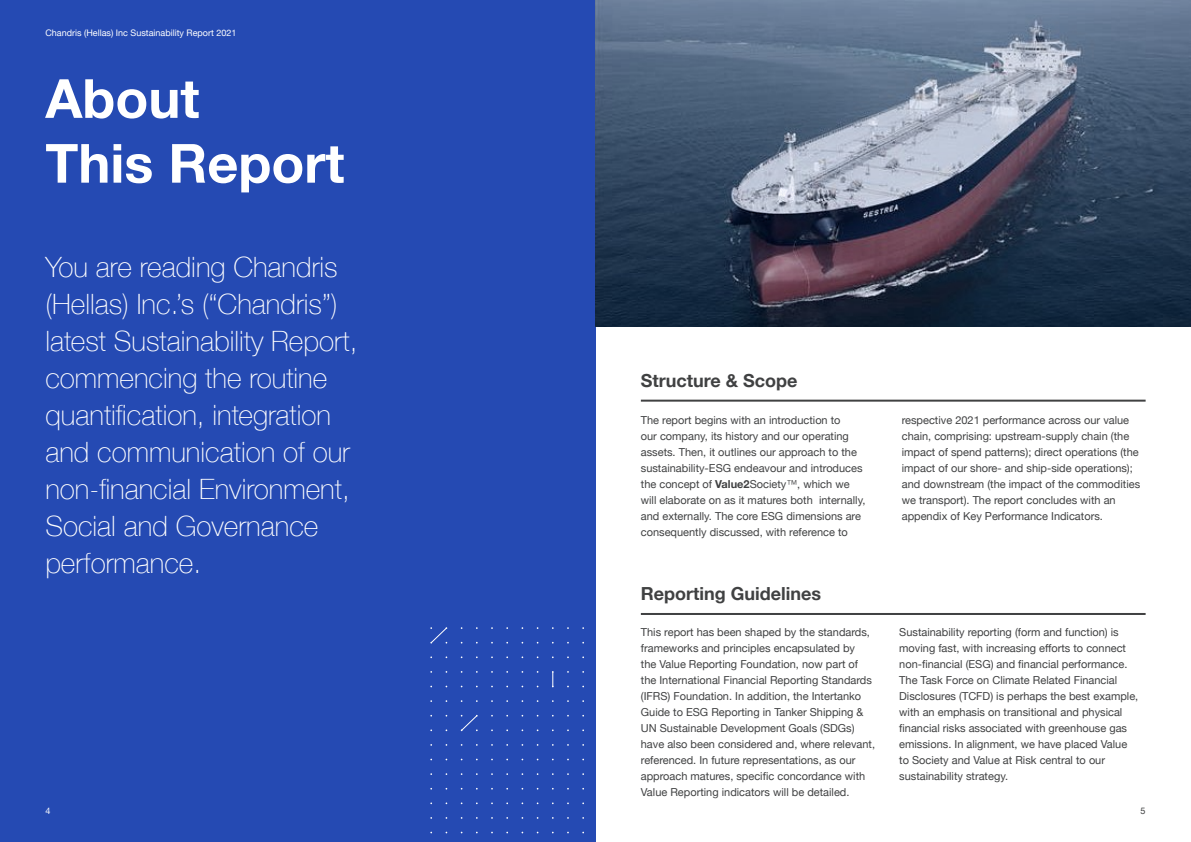
<style>
.page{position:relative;width:1191px;height:842px;background:#fff}
.page>*{position:absolute;margin:0;border:0;box-sizing:border-box;transform-origin:0 0}
.t1{font:700 54px/64.8px "Helvetica Neue";color:#fff}
.t2{font:100 28px/37px "Helvetica Neue";color:#fff}
.t3{font:700 18px "Helvetica Neue";color:#404142}
.t4{font:11px/16px "Helvetica Neue";color:#404142}
.t5{font:9px "Helvetica Neue";color:#fff}
.t6{font:9px "Helvetica Neue";color:#404142}
.s1{font-weight:700}
.s2{font-weight:300}
</style>
<div class="page">
<div style="left:0;top:0;width:595px;height:842px;background:#254ab3"></div>
<svg style="left:430px;top:627px;width:138px;height:104px"></svg>
<hr style="left:641px;top:613px;width:504px;height:2px;background:#404142">
<hr style="left:641px;top:400px;width:504px;height:2px;background:#404142">
<svg style="left:595px;top:0;width:596px;height:327px;background:#4d5b71"></svg>
<p class="t5" style="left:45px;top:26px;width:193px">Chandris (Hellas) Inc Sustainability Report 2021</p>
<h1 class="t1" style="left:45px;top:68px;width:300px">About<br>This Report</h1>
<h2 class="t2" style="left:45px;top:248px;width:314px">You are reading Chandris (Hellas) Inc.’s (“Chandris”) latest Sustainability Report, commencing the routine quantification, integration and communication of our non-financial Environment,<br>Social and Governance performance.</h2>
<p class="t5" style="left:45px;top:804px;width:7px">4</p>
<h3 class="t3" style="left:641px;top:367px;width:158px">Structure &amp; Scope</h3>
<p class="t4" style="left:641px;top:412px;width:226px">The report begins with an introduction to<br>our company, its history and our operating assets. Then, it outlines our approach to the sustainability-ESG endeavour and introduces the concept of <span class="s1">Value2</span>Society<span class="s2">™</span>, which we will elaborate on as it matures both internally, and externally. The core ESG dimensions are consequently discussed, with reference to</p>
<p class="t4" style="left:901px;top:412px;width:240px">respective 2021 performance across our value chain, comprising: upstream-supply chain (the impact of spend patterns); direct operations (the impact of our shore- and ship-side operations); and downstream (the impact of the commodities we transport). The report concludes with an appendix of Key Performance Indicators.</p>
<h3 class="t3" style="left:641px;top:580px;width:182px">Reporting Guidelines</h3>
<p class="t4" style="left:641px;top:625px;width:236px">This report has been shaped by the standards, frameworks and principles encapsulated by<br>the Value Reporting Foundation, now part of the International Financial Reporting Standards (IFRS) Foundation. In addition, the Intertanko Guide to ESG Reporting in Tanker Shipping &amp; UN Sustainable Development Goals (SDGs) have also been considered and, where relevant, referenced. In future representations, as our approach matures, specific concordance with Value Reporting indicators will be detailed.</p>
<p class="t4" style="left:899px;top:625px;width:240px">Sustainability reporting (form and function) is moving fast, with increasing efforts to connect non-financial (ESG) and financial performance.<br>The Task Force on Climate Related Financial Disclosures (TCFD) is perhaps the best example, with an emphasis on transitional and physical financial risks associated with greenhouse gas emissions. In alignment, we have placed Value to Society and Value at Risk central to our sustainability strategy.</p>
<p class="t6" style="left:1140px;top:804px;width:7px">5</p>
</div>
